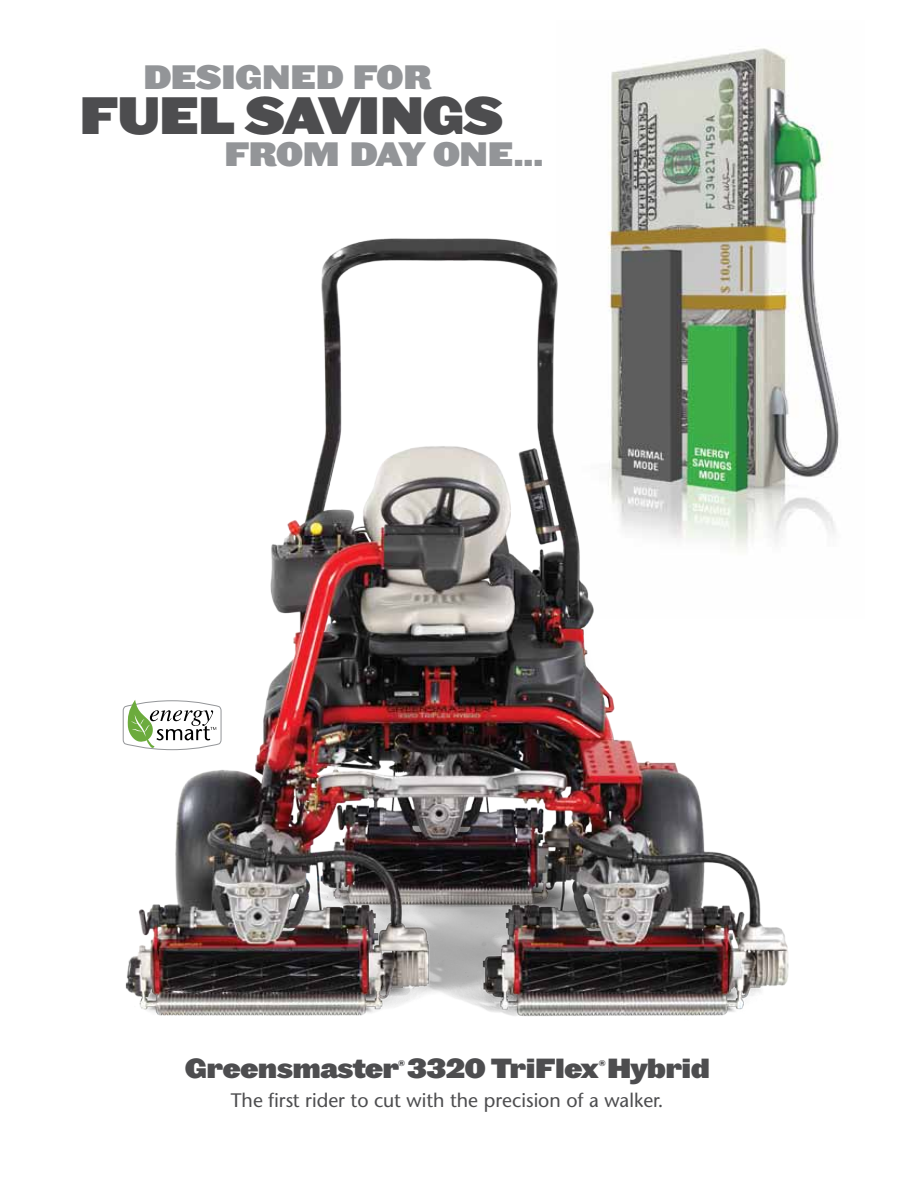
<style>
.page{position:relative;width:918px;height:1188px;background:#fff}
.page>*{position:absolute;margin:0;border:0;box-sizing:border-box;transform-origin:0 0}
.t1{font:49.95px "Leviathan HTF Black";letter-spacing:-.04em;color:#4d4d4f}
.t2{font:32.25px "Leviathan HTF Black";letter-spacing:-.035em;color:#939598}
.t3{font:26.4px "Leviathan HTF Black";letter-spacing:-.01em;color:#4d4d4f}
.t4{font:19.5px "Stone Sans";color:#4d4d4f}
.t5{font:7.95px "Leviathan HTF Black";color:#4d4d4f}
</style>
<div class="page">
<img style="left:611px;top:48px;width:228px;height:486px">
<img style="left:125px;top:217px;width:696px;height:799px">
<svg style="left:122px;top:700px;width:100px;height:50px"></svg>
<h2 class="t2" style="left:143px;top:56px;width:290px">DESIGNED FOR</h2>
<h1 class="t1" style="left:79px;top:83px;width:426px">FUEL SAVINGS</h1>
<h2 class="t2" style="left:224px;top:133px;width:320px">FROM DAY ONE...</h2>
<h3 class="t3" style="left:184px;top:1051px;width:527px">Greensmaster 3320 TriFlex Hybrid</h3>
<p class="t5" style="left:398px;top:1058px;width:9px">®</p>
<p class="t5" style="left:599px;top:1058px;width:9px">®</p>
<p class="t4" style="left:231px;top:1089px;width:434px">The first rider to cut with the precision of a walker.</p>
</div>
